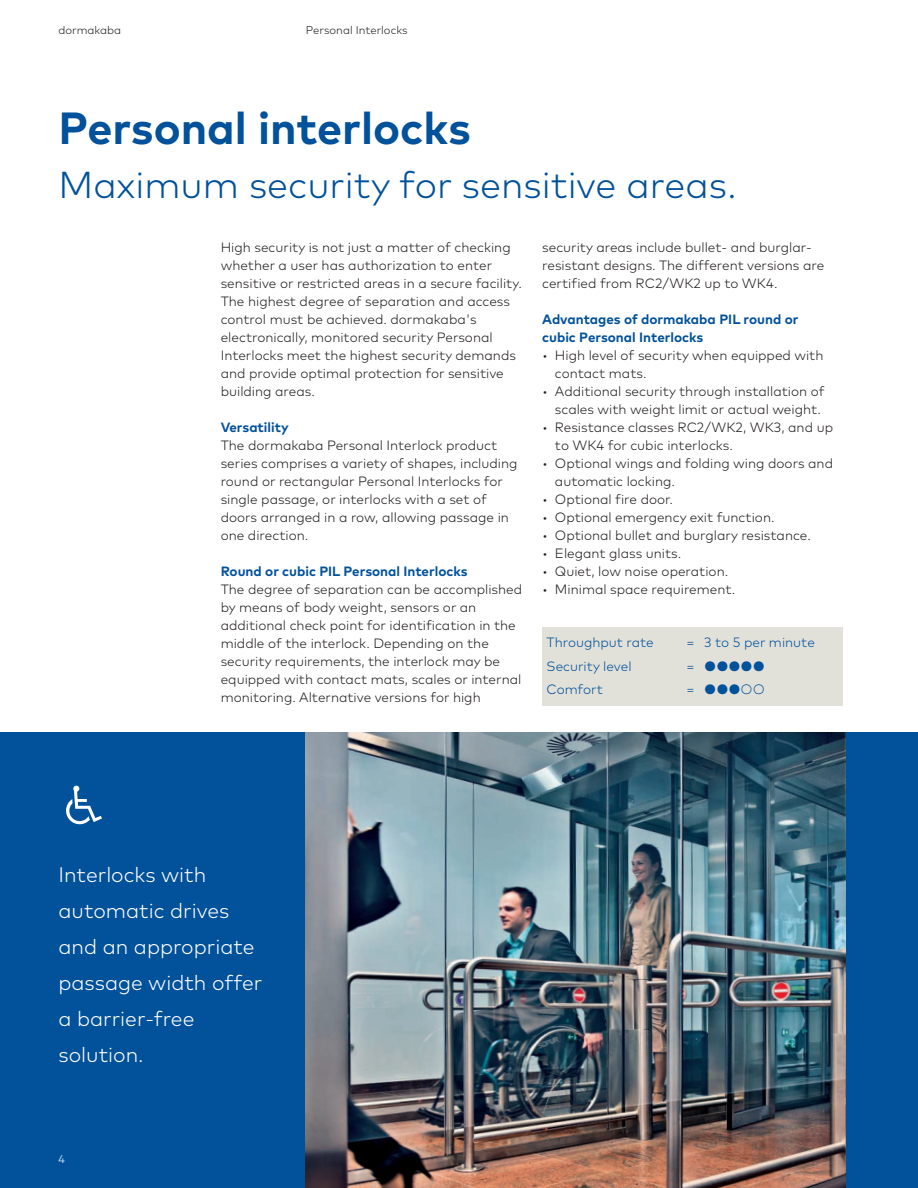
<style>
.page{position:relative;width:918px;height:1188px;background:#fff}
.page>*{position:absolute;margin:0;border:0;box-sizing:border-box;transform-origin:0 0}
.t1{font:700 45px "Mark Pro";color:#01519b}
.t2{font:300 37.5px "Mark Pro";color:#01519b}
.t3{font:300 21px/36px "Mark Pro";color:#fff}
.t4{font:300 13.5px/18px "Mark Pro";color:#231f20}
.t5{font:700 13.5px/18px "Mark Pro";color:#01519b}
.t6{font:300 13.5px "Mark Pro";color:#01519b}
.t7{font:300 11.25px "Mark Pro";color:#231f20}
.t8{font:300 11.25px "Mark Pro";color:#fff}
</style>
<div class="page">
<div style="left:0;top:732px;width:918px;height:456px;background:#01519b"></div>
<img style="left:306px;top:732px;width:540px;height:456px">
<svg style="left:66px;top:786px;width:36px;height:38px"></svg>
<div style="left:542px;top:628px;width:301px;height:78px;background:#e2e1d9"></div>
<p class="t7" style="left:58px;top:21px;width:64px">dormakaba</p>
<p class="t7" style="left:306px;top:21px;width:103px">Personal Interlocks</p>
<h1 class="t1" style="left:58px;top:94px;width:414px">Personal interlocks</h1>
<h2 class="t2" style="left:58px;top:157px;width:680px">Maximum security for sensitive areas.</h2>
<p class="t4" style="left:221px;top:237px;width:303px">High security is not just a matter of checking whether a user has authorization to enter sensitive or restricted areas in a secure facility.<br>The highest degree of separation and access control must be achieved. dormakaba's electronically, monitored security Personal Interlocks meet the highest security demands and provide optimal protection for sensitive building areas.</p>
<p class="t5" style="left:221px;top:417px;width:69px">Versatility</p>
<p class="t4" style="left:221px;top:435px;width:298px">The dormakaba Personal Interlock product series comprises a variety of shapes, including round or rectangular Personal Interlocks for single passage, or interlocks with a set of doors arranged in a row, allowing passage in one direction.</p>
<p class="t5" style="left:221px;top:561px;width:249px">Round or cubic PIL Personal Interlocks</p>
<p class="t4" style="left:221px;top:579px;width:303px">The degree of separation can be accomplished by means of body weight, sensors or an additional check point for identification in the middle of the interlock. Depending on the security requirements, the interlock may be equipped with contact mats, scales or internal monitoring. Alternative versions for high</p>
<p class="t4" style="left:542px;top:237px;width:284px">security areas include bullet- and burglar&shy;resistant designs. The different versions are certified from RC2/WK2 up to WK4.</p>
<p class="t5" style="left:542px;top:309px;width:258px">Advantages of dormakaba PIL round or cubic Personal Interlocks</p>
<p class="t4" style="left:555px;top:345px;width:270px;text-indent:-13px">• High level of security when equipped with contact mats.</p>
<p class="t4" style="left:542px;top:381px;width:284px;text-align:right">• Additional security through installation of scales with weight limit or actual weight.</p>
<p class="t4" style="left:555px;top:417px;width:280px;text-indent:-13px">• Resistance classes RC2/WK2, WK3, and up to WK4 for cubic interlocks.</p>
<p class="t4" style="left:555px;top:453px;width:280px;text-indent:-13px">• Optional wings and folding wing doors and automatic locking.</p>
<p class="t4" style="left:542px;top:489px;width:132px">• Optional fire door.</p>
<p class="t4" style="left:542px;top:507px;width:234px">• Optional emergency exit function.</p>
<p class="t4" style="left:542px;top:525px;width:270px">• Optional bullet and burglary resistance.</p>
<p class="t4" style="left:542px;top:543px;width:141px">• Elegant glass units.</p>
<p class="t4" style="left:542px;top:561px;width:188px">• Quiet, low noise operation.</p>
<p class="t4" style="left:542px;top:579px;width:195px">• Minimal space requirement.</p>
<p class="t6" style="left:547px;top:632px;width:109px">Throughput rate</p>
<p class="t6" style="left:686px;top:632px;width:130px">= 3 to 5 per minute</p>
<p class="t6" style="left:547px;top:656px;width:87px">Security level</p>
<p class="t6" style="left:686px;top:656px;width:80px">= ●●●●●</p>
<p class="t6" style="left:547px;top:679px;width:58px">Comfort</p>
<p class="t6" style="left:686px;top:679px;width:80px">= ●●●○○</p>
<h3 class="t3" style="left:58px;top:855px;width:205px">Interlocks with automatic drives and an appropriate passage width offer a barrier-free solution.</h3>
<p class="t8" style="left:58px;top:1151px;width:8px">4</p>
</div>
